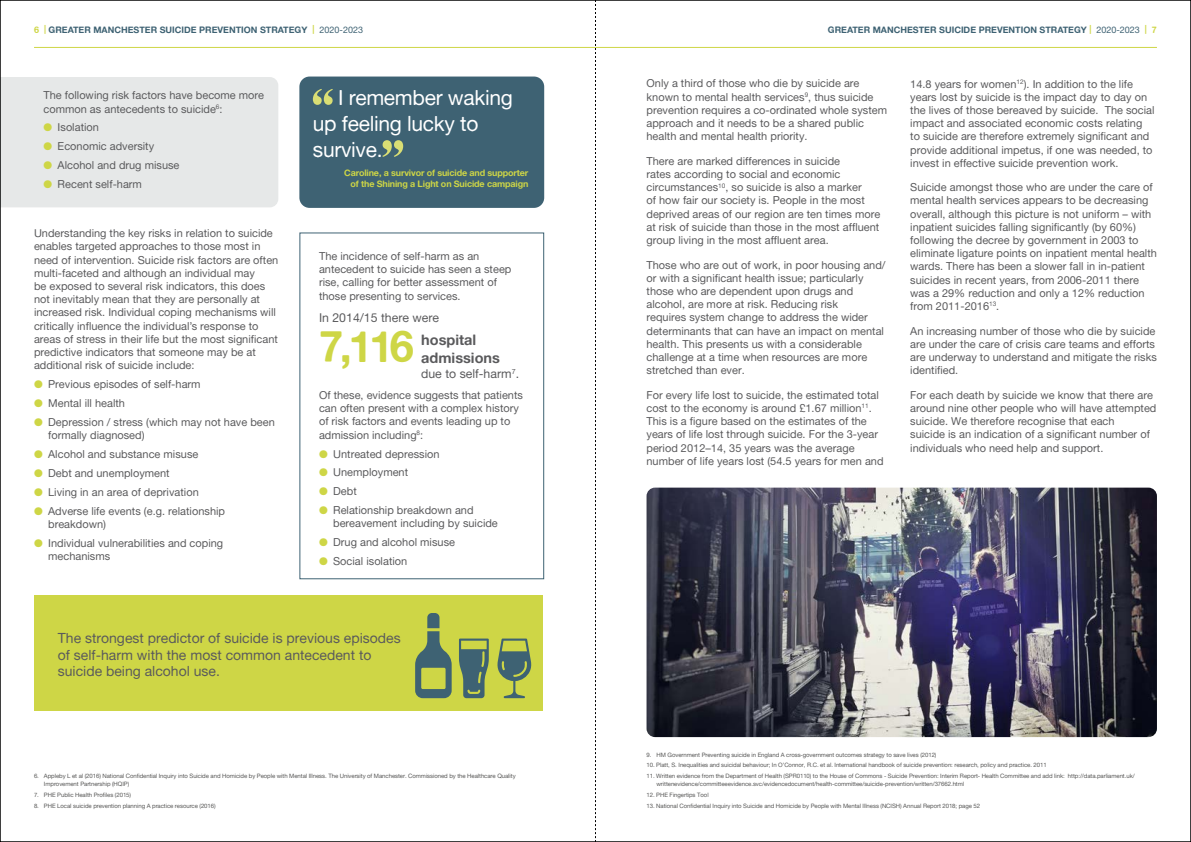
<style>
.page{position:relative;width:1191px;height:842px;background:#fff}
.page>*{position:absolute;margin:0;border:0;box-sizing:border-box;transform-origin:0 0}
.t1{font:43.6px "Alte Haas Grotesk Bold";color:#ced646}
.t2{font:21px/26px "Alte Haas Grotesk";letter-spacing:-.015em;color:#fff}
.t3{font:14.5px/17.5px "Alte Haas Grotesk Bold";color:#5a5a5c}
.t4{font:14px/16.8px "Alte Haas Grotesk";color:#5a5a5c}
.t5{font:12.3px "Alte Haas Grotesk";color:#5a5a5c}
.t6{font:11px/13.2px "Alte Haas Grotesk";color:#5a5a5c}
.t7{font:9px "Alte Haas Grotesk Bold";color:#3e6273}
.t8{font:9px/10.8px "Alte Haas Grotesk Bold";letter-spacing:-.015em;color:#ced646;text-align:right}
.t9{font:6px/8px "Alte Haas Grotesk";letter-spacing:-.01em;color:#575756}
.s1{color:#ced646}
.s2{font-family:"Alte Haas Grotesk"}
</style>
<div class="page">
<div style="left:2px;top:77px;width:276px;height:130px;background:#e6e8e8"></div>
<div style="left:299px;top:77px;width:245px;height:131px;background:#3e6273;border-radius:10px"></div>
<svg style="left:313px;top:89px;width:20px;height:16px"></svg>
<svg style="left:382px;top:140px;width:21px;height:17px"></svg>
<div style="left:299px;top:232px;width:245px;height:347px;border:1px solid #3e6273"></div>
<div style="left:35px;top:595px;width:508px;height:115px;background:#ced646"></div>
<img style="left:646px;top:488px;width:511px;height:249px">
<svg style="left:415px;top:613px;width:36px;height:85px"></svg>
<svg style="left:459px;top:638px;width:30px;height:60px"></svg>
<svg style="left:497px;top:638px;width:34px;height:60px"></svg>
<hr style="left:595px;top:47px;width:562px;height:1px;background:#ced646">
<hr style="left:34px;top:47px;width:561px;height:1px;background:#ced646">
<svg style="left:595px;top:0;width:1px;height:842px"></svg>
<p class="t7" style="left:34px;top:24px;width:330px"><span class="s1">6 |</span> GREATER MANCHESTER SUICIDE PREVENTION STRATEGY <span class="s1">|</span> <span class="s2">2020-2023</span></p>
<p class="t7" style="left:828px;top:24px;width:330px">GREATER MANCHESTER SUICIDE PREVENTION STRATEGY <span class="s1">|</span> <span class="s2">2020-2023</span> <span class="s1">| 7</span></p>
<p class="t6" style="left:43px;top:89px;width:222px">The following risk factors have become more common as antecedents to suicide<sup>6</sup>:</p>
<p class="t6" style="left:43px;top:121px;width:57px"><span class="s1">●</span> Isolation</p>
<p class="t6" style="left:43px;top:140px;width:112px"><span class="s1">●</span> Economic adversity</p>
<p class="t6" style="left:43px;top:158px;width:138px"><span class="s1">●</span> Alcohol and drug misuse</p>
<p class="t6" style="left:43px;top:177px;width:100px"><span class="s1">●</span> Recent self-harm</p>
<p class="t6" style="left:34px;top:227px;width:246px">Understanding the key risks in relation to suicide enables targeted approaches to those most in need of intervention. Suicide risk factors are often multi-faceted and although an individual may<br>be exposed to several risk indicators, this does not inevitably mean that they are personally at increased risk. Individual coping mechanisms will critically influence the individual’s response to areas of stress in their life but the most significant predictive indicators that someone may be at additional risk of suicide include:</p>
<p class="t6" style="left:34px;top:377px;width:168px"><span class="s1">●</span> Previous episodes of self-harm</p>
<p class="t6" style="left:34px;top:396px;width:92px"><span class="s1">●</span> Mental ill health</p>
<p class="t6" style="left:48px;top:415px;width:228px;text-indent:-14px"><span class="s1">●</span> Depression / stress (which may not have been formally diagnosed)</p>
<p class="t6" style="left:34px;top:447px;width:166px"><span class="s1">●</span> Alcohol and substance misuse</p>
<p class="t6" style="left:34px;top:466px;width:137px"><span class="s1">●</span> Debt and unemployment</p>
<p class="t6" style="left:34px;top:485px;width:166px"><span class="s1">●</span> Living in an area of deprivation</p>
<p class="t6" style="left:48px;top:504px;width:178px;text-indent:-14px"><span class="s1">●</span> Adverse life events (e.g. relationship breakdown)</p>
<p class="t6" style="left:48px;top:536px;width:177px;text-indent:-14px"><span class="s1">●</span> Individual vulnerabilities and coping mechanisms</p>
<h2 class="t2" style="left:313px;top:84px;width:201px;text-indent:25px">I remember waking up feeling lucky to survive.</h2>
<p class="t8" style="left:344px;top:168px;width:186px">Caroline, a survivor of suicide and supporter of the Shining a Light on Suicide campaign</p>
<p class="t6" style="left:319px;top:249px;width:194px">The incidence of self-harm as an antecedent to suicide has seen a steep rise, calling for better assessment of those presenting to services.</p>
<p class="t5" style="left:319px;top:310px;width:122px">In 2014/15 there were</p>
<h1 class="t1" style="left:319px;top:320px;width:97px">7,116</h1>
<p class="t6" style="left:319px;top:388px;width:205px">Of these, evidence suggests that patients can often present with a complex history of risk factors and events leading up to admission including<sup>8</sup>:</p>
<p class="t6" style="left:319px;top:447px;width:122px"><span class="s1">●</span> Untreated depression</p>
<p class="t6" style="left:319px;top:466px;width:91px"><span class="s1">●</span> Unemployment</p>
<p class="t6" style="left:319px;top:485px;width:39px"><span class="s1">●</span> Debt</p>
<p class="t6" style="left:333px;top:503px;width:166px;text-indent:-14px"><span class="s1">●</span> Relationship breakdown and bereavement including by suicide</p>
<p class="t6" style="left:319px;top:535px;width:138px"><span class="s1">●</span> Drug and alcohol misuse</p>
<p class="t6" style="left:319px;top:554px;width:90px"><span class="s1">●</span> Social isolation</p>
<h3 class="t3" style="left:421px;top:331px;width:80px">hospital admissions</h3>
<p class="t5" style="left:421px;top:366px;width:99px">due to self-harm<sup>7</sup>.</p>
<p class="t4" style="left:58px;top:629px;width:344px">The strongest predictor of suicide is previous episodes of self-harm with the most common antecedent to suicide being alcohol use.</p>
<p class="t9" style="left:44px;top:772px;width:473px;text-indent:-10px">6. Appleby L et al (2016) National Confidential Inquiry into Suicide and Homicide by People with Mental Illness. The University of Manchester. Commissioned by the Healthcare Quality<br>Improvement Partnership (HQIP)</p>
<p class="t9" style="left:34px;top:791px;width:99px">7. PHE Public Health Profiles (2015)</p>
<p class="t9" style="left:34px;top:802px;width:183px">8. PHE Local suicide prevention planning A practice resource (2016)</p>
<p class="t6" style="left:646px;top:77px;width:242px">Only a third of those who die by suicide are known to mental health services<sup>9</sup>, thus suicide prevention requires a co-ordinated whole system approach and it needs to be a shared public health and mental health priority.</p>
<p class="t6" style="left:646px;top:154px;width:235px">There are marked differences in suicide<br>rates according to social and economic circumstances<sup>10</sup>, so suicide is also a marker<br>of how fair our society is. People in the most deprived areas of our region are ten times more at risk of suicide than those in the most affluent group living in the most affluent area.</p>
<p class="t6" style="left:646px;top:258px;width:240px">Those who are out of work, in poor housing and/ or with a significant health issue; particularly those who are dependent upon drugs and alcohol, are more at risk. Reducing risk<br>requires system change to address the wider determinants that can have an impact on mental health. This presents us with a considerable challenge at a time when resources are more stretched than ever.</p>
<p class="t6" style="left:646px;top:388px;width:238px">For every life lost to suicide, the estimated total cost to the economy is around £1.67 million<sup>11</sup>.<br>This is a figure based on the estimates of the years of life lost through suicide. For the 3-year period 2012–14, 35 years was the average number of life years lost (54.5 years for men and</p>
<p class="t6" style="left:910px;top:77px;width:246px">14.8 years for women<sup>12</sup>). In addition to the life years lost by suicide is the impact day to day on the lives of those bereaved by suicide. The social impact and associated economic costs relating to suicide are therefore extremely significant and provide additional impetus, if one was needed, to invest in effective suicide prevention work.</p>
<p class="t6" style="left:910px;top:181px;width:248px">Suicide amongst those who are under the care of mental health services appears to be decreasing overall, although this picture is not uniform – with inpatient suicides falling significantly (by 60%) following the decree by government in 2003 to eliminate ligature points on inpatient mental health wards. There has been a slower fall in in-patient suicides in recent years, from 2006-2011 there was a 29% reduction and only a 12% reduction from 2011-2016<sup>13</sup>.</p>
<p class="t6" style="left:910px;top:324px;width:248px">An increasing number of those who die by suicide are under the care of crisis care teams and efforts are underway to understand and mitigate the risks identified.</p>
<p class="t6" style="left:910px;top:388px;width:248px">For each death by suicide we know that there are around nine other people who will have attempted suicide. We therefore recognise that each<br>suicide is an indication of a significant number of individuals who need help and support.</p>
<p class="t9" style="left:646px;top:750px;width:291px">9. HM Government Preventing suicide in England A cross-government outcomes strategy to save lives (2012)</p>
<p class="t9" style="left:646px;top:761px;width:402px">10. Platt, S. Inequalities and suicidal behaviour; In O’Connor, R.C. et al. International handbook of suicide prevention: research, policy and practice. 2011</p>
<p class="t9" style="left:656px;top:772px;width:480px;text-indent:-10px">11. Written evidence from the Department of Health (SPR0110) to the House of Commons - Suicide Prevention: Interim Report- Health Committee and add link: http://data.parliament.uk/ writtenevidence/committeeevidence.svc/evidencedocument/health-committee/suicide-prevention/written/37662.html</p>
<p class="t9" style="left:646px;top:791px;width:64px">12. PHE Fingertips Tool</p>
<p class="t9" style="left:646px;top:802px;width:335px">13. National Confidential Inquiry into Suicide and Homicide by People with Mental Illness (NCISH) Annual Report 2018; page 52</p>
</div>
